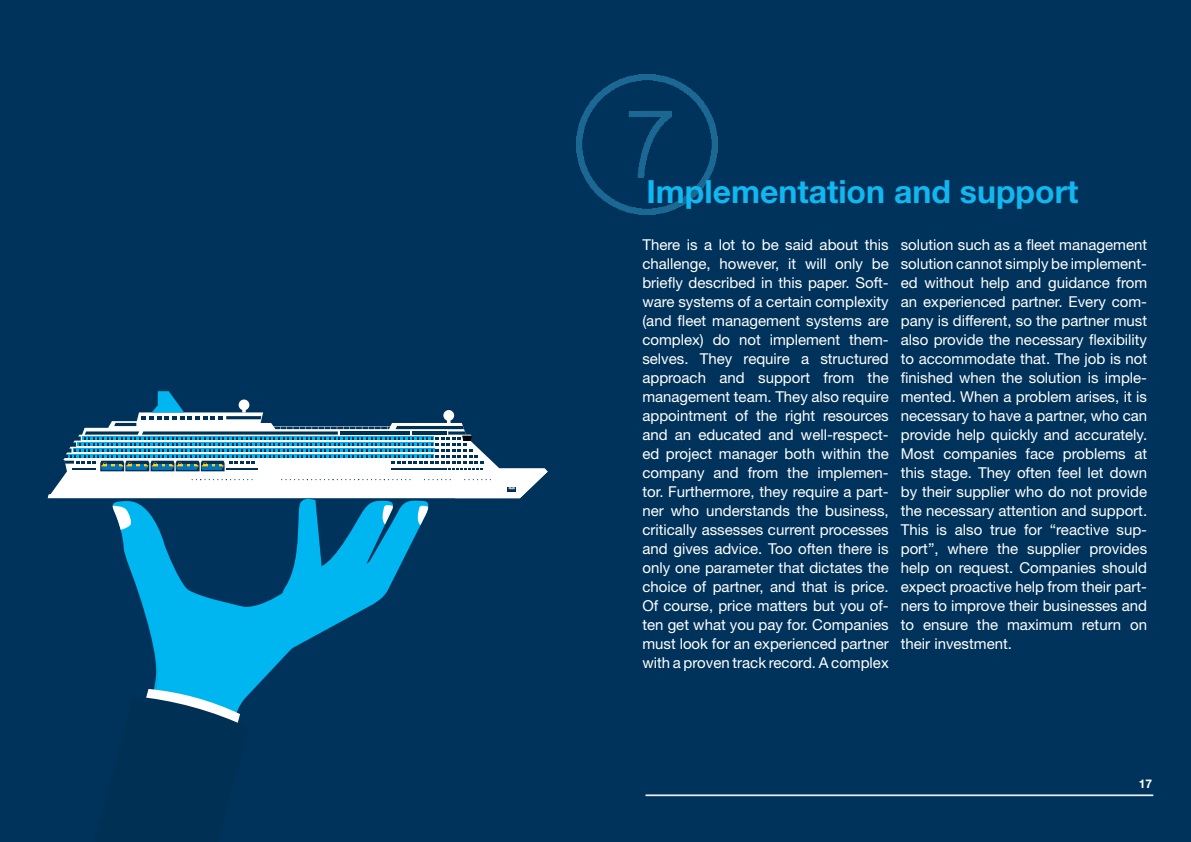
<style>
.page{position:relative;width:1191px;height:842px;background:#00335b}
.page>*{position:absolute;margin:0;border:0;box-sizing:border-box;transform-origin:0 0}
.t1{font:700 32px "Helvetica Neue LT Std";color:#11b7f1}
.t2{font:15px/19px "Helvetica Neue LT Std";color:#fff;text-align:justify}
.t3{font:700 12px "Helvetica Neue LT Std";color:#fff}
</style>
<div class="page">
<img style="left:576px;top:74px;width:142px;height:141px">
<hr style="left:645px;top:795px;width:508px;height:1px;background:#fff">
<svg style="left:48px;top:458px;width:17px;height:40px"></svg>
<svg style="left:65px;top:391px;width:483px;height:332px"></svg>
<h1 class="t1" style="left:646px;top:172px;width:433px">Implementation and support</h1>
<p class="t2" style="left:642px;top:235px;width:248px">There is a lot to be said about this challenge, however, it will only be briefly described in this paper. Soft&shy;ware systems of a certain complexity (and fleet management systems are complex) do not implement them&shy;selves. They require a structured approach and support from the management team. They also require appointment of the right resources and an educated and well-respect&shy;ed project manager both within the company and from the implemen&shy;tor. Furthermore, they require a part&shy;ner who understands the business, critically assesses current processes and gives advice. Too often there is only one parameter that dictates the choice of partner, and that is price.<br>Of course, price matters but you of&shy;ten get what you pay for. Companies must look for an experienced partner with a proven track record. A complex</p>
<p class="t2" style="left:900px;top:235px;width:248px">solution such as a fleet management solution cannot simply be implement&shy;ed without help and guidance from an experienced partner. Every com&shy;pany is different, so the partner must also provide the necessary flexibility to accommodate that. The job is not finished when the solution is imple&shy;mented. When a problem arises, it is necessary to have a partner, who can provide help quickly and accurately.<br>Most companies face problems at this stage. They often feel let down by their supplier who do not provide the necessary attention and support.<br>This is also true for “reactive sup&shy;port”, where the supplier provides help on request. Companies should expect proactive help from their part&shy;ners to improve their businesses and to ensure the maximum return on their investment.</p>
<p class="t3" style="left:1138px;top:776px;width:15px">17</p>
</div>
